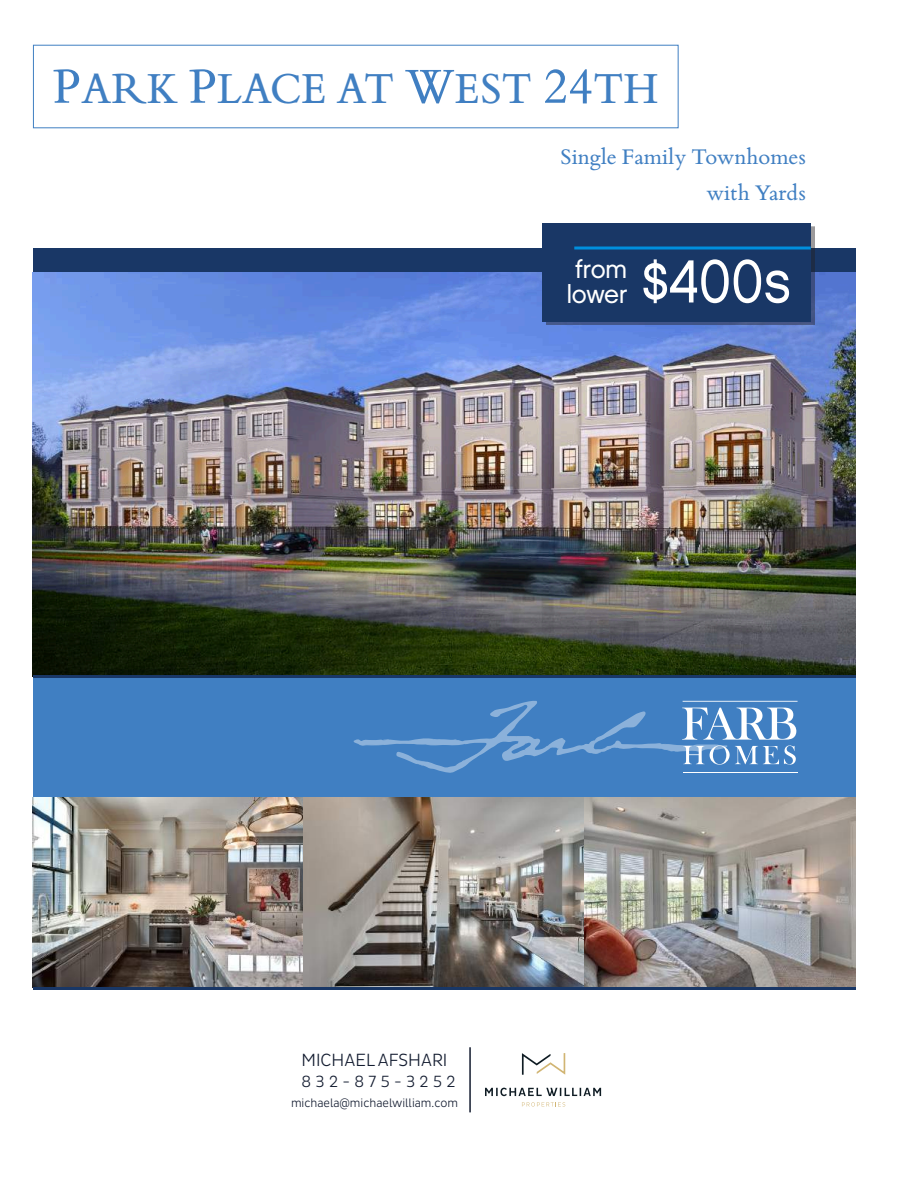
<style>
.page{position:relative;width:918px;height:1188px;background:#fff}
.page>*{position:absolute;margin:0;border:0;box-sizing:border-box;transform-origin:0 0}
.t1{font:60.6px "Chalet London Nineteen Sixty";color:#fff;scale:.89 1}
.t2{font:47.55px "Bembo Book MT Std";color:#407fc2}
.t3{font:25.5px/25.5px "Chalet London Nineteen Sixty";letter-spacing:-.02em;color:#fff;text-align:center}
.t4{font:24px/36px "Bembo Book MT Std";color:#407fc2;text-align:right}
.t5{font:300 18px "Pluto Sans Cond";color:#131c30}
.t6{font:300 16.5px "Pluto Sans Cond";letter-spacing:.27em;color:#131c30}
.t7{font:300 12px "Pluto Sans Cond";color:#131c30}
.s1{font-size:54.15px}
</style>
<div class="page">
<div style="left:33px;top:248px;width:823px;height:69px;background:#193766"></div>
<div style="left:33px;top:677px;width:823px;height:120px;background:#407fc2"></div>
<img style="left:33px;top:272px;width:823px;height:403px">
<div style="left:546px;top:226px;width:268px;height:99px;background:#231f20;opacity:.45"></div>
<div style="left:543px;top:223px;width:268px;height:99px;background:#193766"></div>
<svg style="left:354px;top:701px;width:444px;height:72px"></svg>
<img style="left:33px;top:797px;width:823px;height:190px">
<hr style="left:33px;top:987px;width:823px;height:3px;background:#193766">
<hr style="left:33px;top:675px;width:823px;height:3px;background:#193766">
<div style="left:33px;top:45px;width:646px;height:83px;border:1px solid #407fc2"></div>
<hr style="left:574px;top:247px;width:237px;height:3px;background:#008fde">
<hr style="left:469px;top:1047px;width:2px;height:65px;background:#131c30">
<svg style="left:522px;top:1053px;width:43px;height:22px"></svg>
<svg style="left:485px;top:1088px;width:116px;height:8px"></svg>
<svg style="left:522px;top:1102px;width:43px;height:5px"></svg>
<h2 class="t2" style="left:53px;top:57px;width:607px"><span class="s1">P</span>ARK <span class="s1">P</span>LACE AT <span class="s1">W</span>EST <span class="s1">24</span>TH</h2>
<p class="t4" style="left:560px;top:138px;width:247px">Single Family Townhomes with Yards</p>
<p class="t3" style="left:566px;top:256px;width:63px">from lower</p>
<h1 class="t1" style="left:642px;top:244px;width:168px">$400s</h1>
<p class="t5" style="left:302px;top:1049px;width:147px">MICHAEL AFSHARI</p>
<p class="t6" style="left:301px;top:1072px;width:156px">832-875-3252</p>
<p class="t7" style="left:291px;top:1096px;width:168px">michaela@michaelwilliam.com</p>
</div>
